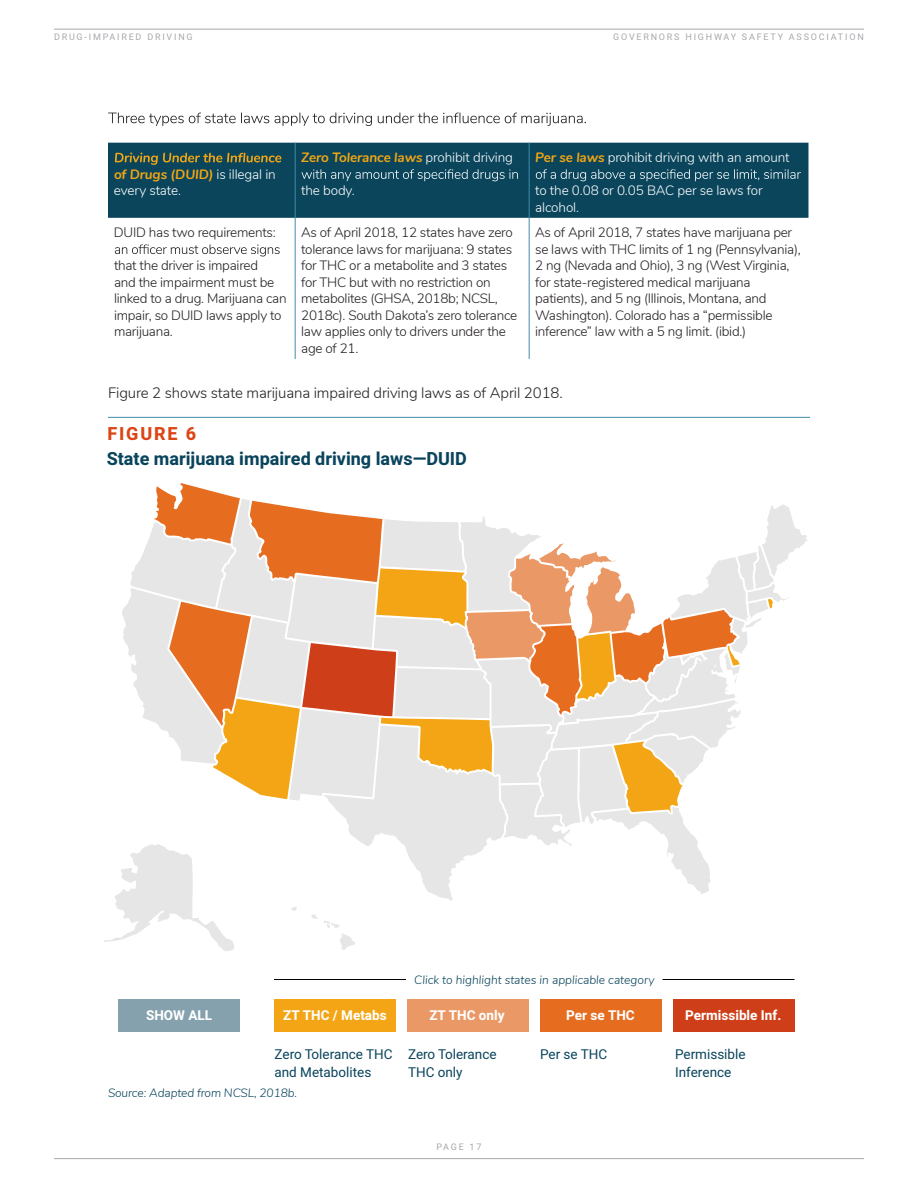
<style>
.page{position:relative;width:918px;height:1188px;background:#fff}
.page>*{position:absolute;margin:0;border:0;box-sizing:border-box;transform-origin:0 0}
.t1{font:700 18px "Heebo";color:#09445c}
.t2{font:800 18px "Heebo";letter-spacing:.1em;color:#dc4516}
.t3{font:300 15px "Nunito";letter-spacing:-.01em;color:#231f20}
.t4{font:300 13.5px/16.5px "Nunito";letter-spacing:-.02em;color:#231f20}
.t5{font:300 13.5px/16.5px "Nunito";letter-spacing:-.01em;color:#fff}
.t6{font:13.5px/18px "Heebo";color:#09445c}
.t7{font:700 13.5px "Heebo";color:#fff}
.t8{font:italic 700 13.5px "Nunito";letter-spacing:-.01em;color:#f2a614}
.t9{font:italic 300 12px "Nunito";color:#09445c}
.t10{font:italic 300 12px "Nunito";letter-spacing:-.01em;color:#0a455c}
.t11{font:9px "Heebo";letter-spacing:.2em;color:#a6a8ab}
.s1{font-weight:700;font-style:italic;color:#f2a614}
.s2{font-weight:300;font-style:normal;color:#fff}
</style>
<div class="page">
<svg style="left:104px;top:483px;width:704px;height:468px"></svg>
<div style="left:118px;top:999px;width:122px;height:33px;background:#84a1ad"></div>
<div style="left:274px;top:999px;width:122px;height:33px;background:#f3a515"></div>
<div style="left:407px;top:999px;width:121px;height:33px;background:#ea9966"></div>
<div style="left:540px;top:999px;width:122px;height:33px;background:#e66c1f"></div>
<div style="left:673px;top:999px;width:122px;height:33px;background:#ce3f19"></div>
<hr style="left:663px;top:979px;width:132px;height:1px;background:#000">
<hr style="left:274px;top:979px;width:132px;height:1px;background:#000">
<hr style="left:54px;top:1158px;width:810px;height:1px;background:#a6a8ab">
<hr style="left:54px;top:29px;width:810px;height:1px;background:#a6a8ab">
<svg style="left:108px;top:113px;width:478px;height:13px"></svg>
<div style="left:108px;top:143px;width:700px;height:75px;background:#0a455c"></div>
<hr style="left:295px;top:143px;width:1px;height:75px;background:#428ca8">
<hr style="left:529px;top:143px;width:1px;height:75px;background:#428ca8">
<hr style="left:295px;top:218px;width:1px;height:141px;background:#428ca8">
<hr style="left:529px;top:218px;width:1px;height:141px;background:#428ca8">
<svg style="left:115px;top:153px;width:166px;height:12px;background:#4b6047"></svg>
<svg style="left:302px;top:169px;width:216px;height:12px;background:#306275"></svg>
<svg style="left:536px;top:169px;width:265px;height:12px;background:#306275"></svg>
<svg style="left:115px;top:244px;width:165px;height:12px"></svg>
<hr style="left:108px;top:417px;width:702px;height:1px;background:#428ca8">
<p class="t11" style="left:54px;top:31px;width:140px">DRUG-IMPAIRED DRIVING</p>
<p class="t11" style="left:613px;top:31px;width:252px">GOVERNORS HIGHWAY SAFETY ASSOCIATION</p>
<p class="t5" style="left:114px;top:165px;width:163px"><span class="s1">of Drugs (DUID)</span> is illegal in every state.</p>
<p class="t8" style="left:301px;top:148px;width:213px">Zero Tolerance laws <span class="s2">prohibit driving</span></p>
<p class="t5" style="left:301px;top:182px;width:55px">the body.</p>
<p class="t5" style="left:535px;top:149px;width:256px"><span class="s1">Per se laws</span> prohibit driving with an amount</p>
<p class="t5" style="left:535px;top:182px;width:229px">to the 0.08 or 0.05 BAC per se laws for alcohol.</p>
<p class="t4" style="left:301px;top:224px;width:218px">As of April 2018, 12 states have zero tolerance laws for marijuana: 9 states for THC or a metabolite and 3 states for THC but with no restriction on metabolites (GHSA, 2018b; NCSL,<br>2018c). South Dakota’s zero tolerance law applies only to drivers under the age of 21.</p>
<p class="t4" style="left:535px;top:224px;width:267px">As of April 2018, 7 states have marijuana per se laws with THC limits of 1 ng (Pennsylvania), 2 ng (Nevada and Ohio), 3 ng (West Virginia, for state-registered medical marijuana patients), and 5 ng (Illinois, Montana, and Washington). Colorado has a “permissible inference” law with a 5 ng limit. (ibid.)</p>
<p class="t3" style="left:108px;top:382px;width:456px">Figure 2 shows state marijuana impaired driving laws as of April 2018.</p>
<p class="t4" style="left:114px;top:224px;width:163px">DUID has two requirements:</p>
<p class="t4" style="left:114px;top:257px;width:174px">that the driver is impaired<br>and the impairment must be linked to a drug. Marijuana can impair, so DUID laws apply to marijuana.</p>
<h1 class="t2" style="left:108px;top:421px;width:90px">FIGURE 6</h1>
<h1 class="t1" style="left:107px;top:446px;width:362px">State marijuana impaired driving laws—DUID</h1>
<p class="t9" style="left:414px;top:971px;width:242px">Click to highlight states in applicable category</p>
<p class="t7" style="left:146px;top:1006px;width:68px">SHOW ALL</p>
<p class="t7" style="left:283px;top:1006px;width:105px">ZT THC / Metabs</p>
<p class="t7" style="left:429px;top:1006px;width:77px">ZT THC only</p>
<p class="t7" style="left:566px;top:1006px;width:70px">Per se THC</p>
<p class="t7" style="left:685px;top:1006px;width:98px">Permissible Inf.</p>
<p class="t6" style="left:274px;top:1045px;width:120px">Zero Tolerance THC and Metabolites</p>
<p class="t6" style="left:408px;top:1045px;width:90px">Zero Tolerance<br>THC only</p>
<p class="t6" style="left:540px;top:1045px;width:69px">Per se THC</p>
<p class="t6" style="left:675px;top:1045px;width:72px">Permissible<br>Inference</p>
<p class="t10" style="left:108px;top:1084px;width:191px">Source: Adapted from NCSL, 2018b.</p>
<p class="t11" style="left:436px;top:1141px;width:47px">PAGE 17</p>
</div>
